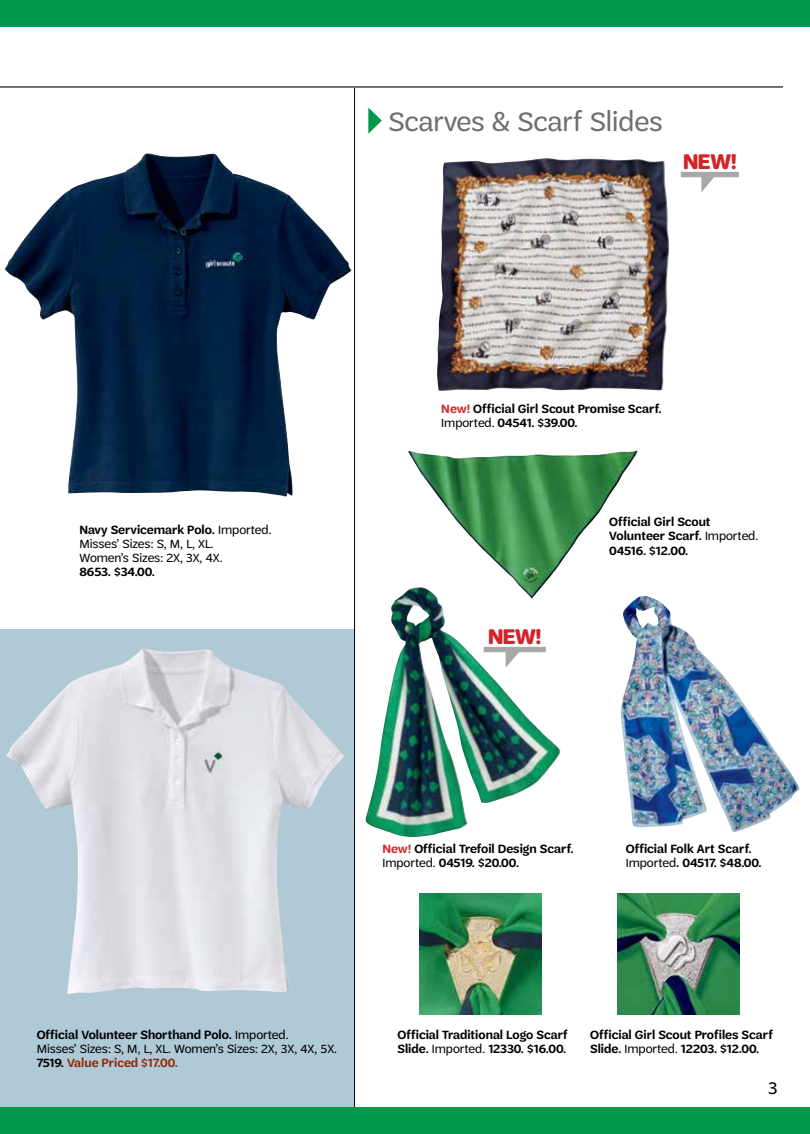
<style>
.page{position:relative;width:810px;height:1134px;background:#fff}
.page>*{position:absolute;margin:0;border:0;box-sizing:border-box;transform-origin:0 0}
.t1{font:28.5px "Trefoil Sans";color:#6c6f6e}
.t2{font:700 22.5px "Trefoil Sans";letter-spacing:-.03em;color:#d2232a}
.t3{font:18px "Trefoil Slab";color:#000}
.t4{font:600 12.75px/14.2px "Trefoil Sans";color:#000}
.t5{font:12.75px/14.2px "Trefoil Sans";color:#000}
.s1{font-weight:600}
.s2{color:#d2232a}
.s3{font-weight:400}
.s4{font-weight:600;color:#922a07}
</style>
<div class="page">
<div style="left:0;top:0;width:810px;height:27px;background:#00984a"></div>
<div style="left:0;top:1107px;width:810px;height:27px;background:#00984a"></div>
<hr style="left:0;top:86px;width:783px;height:2px;background:#000">
<img style="left:4px;top:153px;width:348px;height:344px">
<div style="left:0;top:630px;width:353px;height:477px;background:#b0c9d7"></div>
<img style="left:365px;top:590px;width:196px;height:247px">
<svg style="left:484px;top:647px;width:62px;height:21px"></svg>
<img style="left:621px;top:597px;width:171px;height:235px">
<img style="left:420px;top:893px;width:121px;height:122px">
<img style="left:618px;top:893px;width:121px;height:122px">
<img style="left:437px;top:158px;width:233px;height:233px">
<svg style="left:681px;top:172px;width:58px;height:21px"></svg>
<svg style="left:368px;top:108px;width:14px;height:26px"></svg>
<hr style="left:354px;top:88px;width:1px;height:1019px;background:#000">
<img style="left:408px;top:450px;width:230px;height:149px">
<img style="left:6px;top:648px;width:339px;height:346px">
<h1 class="t1" style="left:388px;top:107px;width:276px">Scarves &amp; Scarf Slides</h1>
<h2 class="t2" style="left:683px;top:149px;width:56px">NEW!</h2>
<p class="t5" style="left:79px;top:522px;width:194px"><span class="s1">Navy Servicemark Polo.</span> Imported.<br>Misses’ Sizes: S, M, L, XL.<br>Women’s Sizes: 2X, 3X, 4X.</p>
<p class="t4" style="left:79px;top:565px;width:77px">8653. $34.00.</p>
<p class="t4" style="left:441px;top:402px;width:222px"><span class="s2">New!</span> Official Girl Scout Promise Scarf.<br><span class="s3">Imported.</span> 04541. $39.00.</p>
<h2 class="t2" style="left:488px;top:624px;width:56px">NEW!</h2>
<p class="t4" style="left:609px;top:515px;width:151px">Official Girl Scout<br>Volunteer Scarf. <span class="s3">Imported.<br></span>04516. $12.00.</p>
<p class="t4" style="left:382px;top:841px;width:193px"><span class="s2">New!</span> Official Trefoil Design Scarf.<br><span class="s3">Imported.</span> 04519. $20.00.</p>
<p class="t4" style="left:626px;top:841px;width:137px">Official Folk Art Scarf.<br><span class="s3">Imported</span>. 04517. $48.00.</p>
<p class="t5" style="left:37px;top:1028px;width:302px"><span class="s1">Official Volunteer Shorthand Polo.</span> Imported.<br>Misses’ Sizes: S, M, L, XL. Women’s Sizes: 2X, 3X, 4X, 5X.<br><span class="s1">7519.</span> <span class="s4">Value Priced $17.00.</span></p>
<p class="t4" style="left:397px;top:1028px;width:172px">Official Traditional Logo Scarf<br>Slide. <span class="s3">Imported.</span> 12330. $16.00.</p>
<p class="t4" style="left:590px;top:1028px;width:184px">Official Girl Scout Profiles Scarf<br>Slide. <span class="s3">Imported.</span> 12203. $12.00.</p>
<h3 class="t3" style="left:768px;top:1078px;width:11px">3</h3>
</div>
